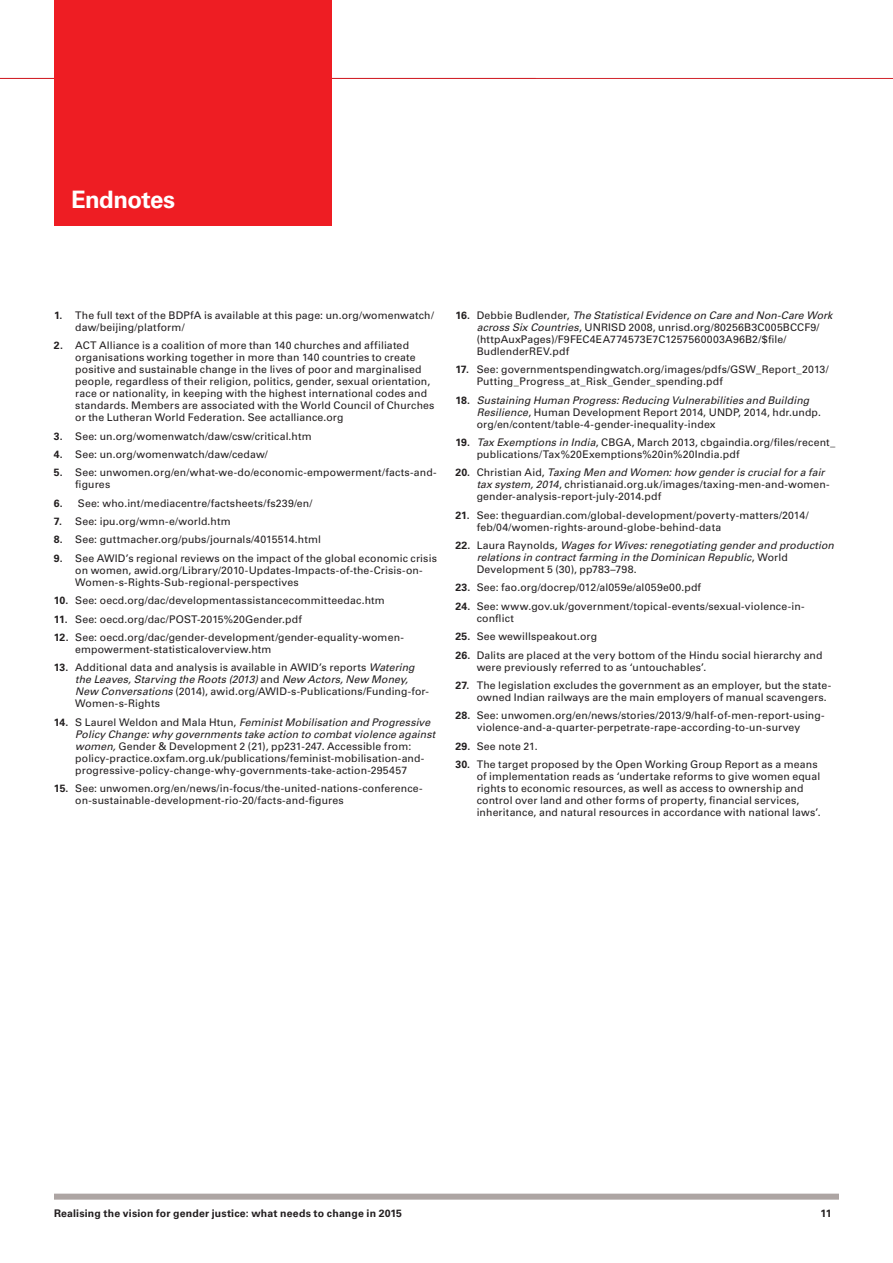
<style>
.page{position:relative;width:893px;height:1263px;background:#fff}
.page>*{position:absolute;margin:0;border:0;box-sizing:border-box;transform-origin:0 0}
.t1{font:700 24px "Univers CA";letter-spacing:-.02em;color:#fff}
.t2{font:10.5px/12px "Univers CA";letter-spacing:.01em;color:#231f20}
.t3{font:italic 10.5px/12px "Univers CA";letter-spacing:.005em;color:#231f20}
.t4{font:700 10.5px "Univers CA";letter-spacing:.015em;color:#231f20}
.s1{font-weight:700}
.s2{font-style:italic}
.s3{font-weight:700;font-style:normal}
.s4{font-style:normal}
</style>
<div class="page">
<div style="left:54px;top:1193px;width:785px;height:6px;background:#ada5a3"></div>
<hr style="left:0;top:78px;width:893px;height:1px;background:#d1232a">
<div style="left:54px;top:0;width:277px;height:225px;background:#ee1d23"></div>
<h1 class="t1" style="left:71px;top:186px;width:106px">Endnotes</h1>
<p class="t2" style="left:75px;top:309px;width:360px;text-indent:-21px"><span class="s1">1.</span> The full text of the BDPfA is available at this page: un.org/womenwatch/ daw/beijing/platform/</p>
<p class="t2" style="left:75px;top:339px;width:361px;text-indent:-21px"><span class="s1">2.</span> ACT Alliance is a coalition of more than 140 churches and affiliated organisations working together in more than 140 countries to create positive and sustainable change in the lives of poor and marginalised people, regardless of their religion, politics, gender, sexual orientation, race or nationality, in keeping with the highest international codes and standards. Members are associated with the World Council of Churches or the Lutheran World Federation. See actalliance.org</p>
<p class="t2" style="left:54px;top:430px;width:259px"><span class="s1">3.</span> See: un.org/womenwatch/daw/csw/critical.htm</p>
<p class="t2" style="left:54px;top:448px;width:215px"><span class="s1">4.</span> See: un.org/womenwatch/daw/cedaw/</p>
<p class="t2" style="left:75px;top:467px;width:363px;text-indent:-21px"><span class="s1">5.</span> See: unwomen.org/en/what-we-do/economic-empowerment/facts-and&shy;figures</p>
<p class="t2" style="left:54px;top:497px;width:260px"><span class="s1">6.</span> See: who.int/mediacentre/factsheets/fs239/en/</p>
<p class="t2" style="left:54px;top:515px;width:178px"><span class="s1">7.</span> See: ipu.org/wmn-e/world.htm</p>
<p class="t2" style="left:54px;top:534px;width:268px"><span class="s1">8.</span> See: guttmacher.org/pubs/journals/4015514.html</p>
<p class="t2" style="left:75px;top:552px;width:363px;text-indent:-21px"><span class="s1">9.</span> See AWID’s regional reviews on the impact of the global economic crisis on women, awid.org/Library/2010-Updates-Impacts-of-the-Crisis-on-<br>Women-s-Rights-Sub-regional-perspectives</p>
<p class="t2" style="left:54px;top:594px;width:332px"><span class="s1">10.</span> See: oecd.org/dac/developmentassistancecommitteedac.htm</p>
<p class="t2" style="left:54px;top:613px;width:250px"><span class="s1">11.</span> See: oecd.org/dac/POST-2015%20Gender.pdf</p>
<p class="t2" style="left:75px;top:631px;width:330px;text-indent:-21px"><span class="s1">12.</span> See: oecd.org/dac/gender-development/gender-equality-women&shy;empowerment-statisticaloverview.htm</p>
<p class="t2" style="left:75px;top:662px;width:355px;text-indent:-21px"><span class="s1">13.</span> Additional data and analysis is available in AWID’s reports <span class="s2">Watering the Leaves, Starving the Roots (2013)</span> and <span class="s2">New Actors, New Money, New Conversations</span> (2014), awid.org/AWID-s-Publications/Funding-for-Women-s-Rights</p>
<p class="t2" style="left:75px;top:716px;width:362px;text-indent:-21px"><span class="s1">14.</span> S Laurel Weldon and Mala Htun, <span class="s2">Feminist Mobilisation and Progressive Policy Change: why governments take action to combat violence against women,</span> Gender &amp; Development 2 (21), pp231-247. Accessible from: policy-practice.oxfam.org.uk/publications/feminist-mobilisation-and&shy;progressive-policy-change-why-governments-take-action-295457</p>
<p class="t2" style="left:75px;top:782px;width:349px;text-indent:-21px"><span class="s1">15.</span> See: unwomen.org/en/news/in-focus/the-united-nations-conference&shy;on-sustainable-development-rio-20/facts-and-figures</p>
<p class="t2" style="left:477px;top:309px;width:357px;text-indent:-21px"><span class="s1">16.</span> Debbie Budlender, <span class="s2">The Statistical Evidence on Care and Non-Care Work across Six Countries</span>, UNRISD 2008, unrisd.org/80256B3C005BCCF9/ (httpAuxPages)/F9FEC4EA774573E7C1257560003A96B2/$file/ BudlenderREV.pdf</p>
<p class="t2" style="left:477px;top:363px;width:353px;text-indent:-21px"><span class="s1">17.</span> See: governmentspendingwatch.org/images/pdfs/GSW_Report_2013/<br>Putting_Progress_at_Risk_Gender_spending.pdf</p>
<p class="t2" style="left:477px;top:394px;width:346px;text-indent:-21px"><span class="s1">18.</span> <span class="s2">Sustaining Human Progress: Reducing Vulnerabilities and Building<br>Resilience</span>, Human Development Report 2014, UNDP, 2014, hdr.undp. org/en/content/table-4-gender-inequality-index</p>
<p class="t2" style="left:477px;top:436px;width:360px;text-indent:-21px"><span class="s1">19.</span> <span class="s2">Tax Exemptions in India</span>, CBGA, March 2013, cbgaindia.org/files/recent_ publications/Tax%20Exemptions%20in%20India.pdf</p>
<p class="t2" style="left:477px;top:467px;width:355px;text-indent:-21px"><span class="s1">20.</span> Christian Aid, <span class="s2">Taxing Men and Women: how gender is crucial for a fair tax system, 2014</span>, christianaid.org.uk/images/taxing-men-and-women&shy;gender-analysis-report-july-2014.pdf</p>
<p class="t2" style="left:477px;top:509px;width:333px;text-indent:-21px"><span class="s1">21.</span> See: theguardian.com/global-development/poverty-matters/2014/ feb/04/women-rights-around-globe-behind-data</p>
<p class="t3" style="left:477px;top:539px;width:359px;text-indent:-21px"><span class="s3">22.</span> <span class="s4">Laura Raynolds,</span> Wages for Wives: renegotiating gender and production relations in contract farming in the Dominican Republic<span class="s4">, World<br>Development 5 (30), pp783–798.</span></p>
<p class="t2" style="left:455px;top:582px;width:247px"><span class="s1">23.</span> See: fao.org/docrep/012/al059e/al059e00.pdf</p>
<p class="t2" style="left:477px;top:600px;width:329px;text-indent:-21px"><span class="s1">24.</span> See: www.gov.uk/government/topical-events/sexual-violence-in&shy;conflict</p>
<p class="t2" style="left:455px;top:630px;width:143px"><span class="s1">25.</span> See wewillspeakout.org</p>
<p class="t2" style="left:477px;top:649px;width:347px;text-indent:-21px"><span class="s1">26.</span> Dalits are placed at the very bottom of the Hindu social hierarchy and were previously referred to as ‘untouchables’.</p>
<p class="t2" style="left:477px;top:679px;width:356px;text-indent:-21px"><span class="s1">27.</span> The legislation excludes the government as an employer, but the state&shy;owned Indian railways are the main employers of manual scavengers.</p>
<p class="t2" style="left:455px;top:710px;width:371px;text-align:center"><span class="s1">28.</span> See: unwomen.org/en/news/stories/2013/9/half-of-men-report-using&shy;violence-and-a-quarter-perpetrate-rape-according-to-un-survey</p>
<p class="t2" style="left:455px;top:740px;width:84px"><span class="s1">29.</span> See note 21.</p>
<p class="t2" style="left:477px;top:758px;width:345px;text-indent:-21px"><span class="s1">30.</span> The target proposed by the Open Working Group Report as a means of implementation reads as ‘undertake reforms to give women equal rights to economic resources, as well as access to ownership and control over land and other forms of property, financial services, inheritance, and natural resources in accordance with national laws’.</p>
<p class="t4" style="left:54px;top:1207px;width:350px">Realising the vision for gender justice: what needs to change in 2015</p>
<p class="t4" style="left:820px;top:1207px;width:13px">11</p>
</div>
